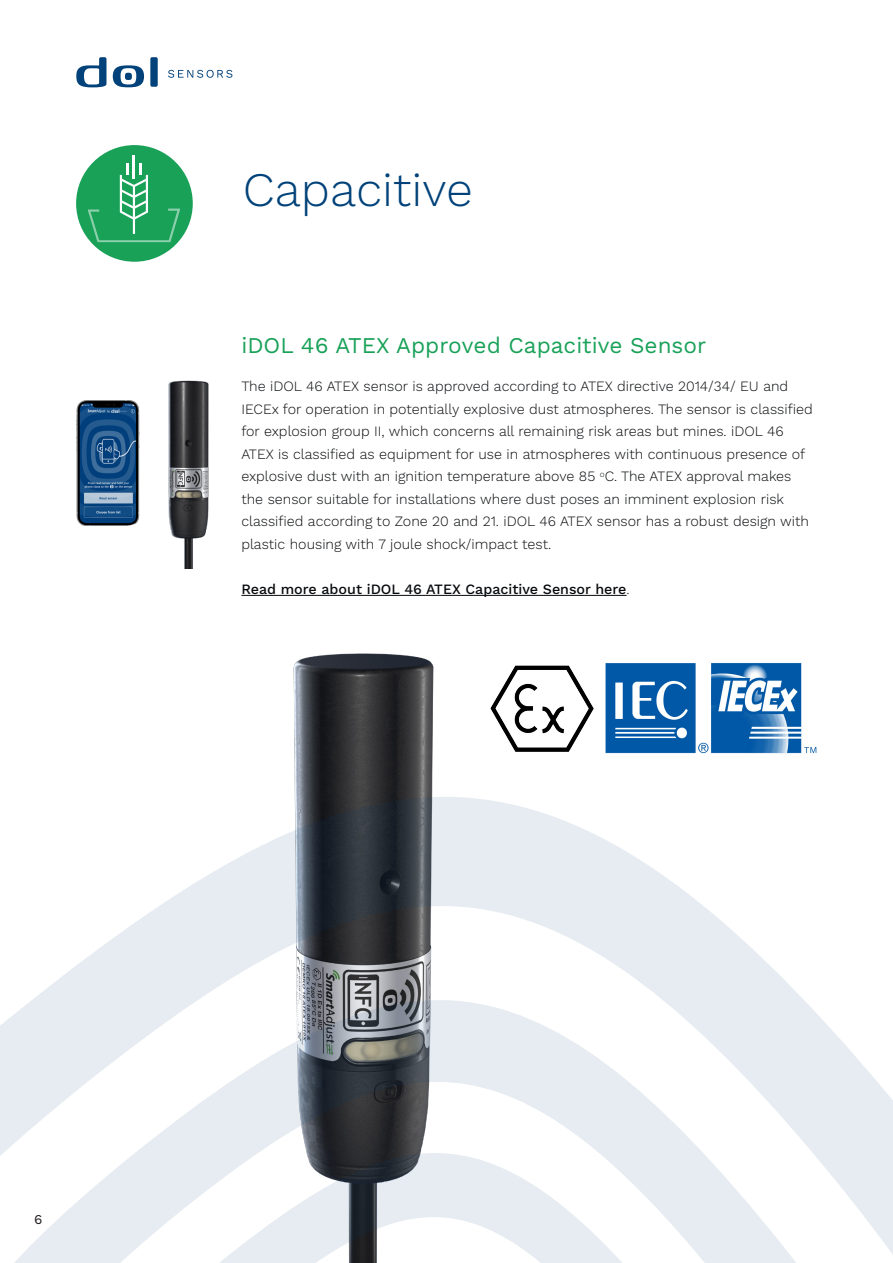
<style>
.page{position:relative;width:893px;height:1263px;background:#fff}
.page>*{position:absolute;margin:0;border:0;box-sizing:border-box;transform-origin:0 0}
.t1{font:300 48px "Work Sans";color:#004279}
.t2{font:22.5px "Work Sans";color:#19a158}
.t3{font:300 14.25px/22.5px "Work Sans";color:#07090c}
.t4{font:500 14.25px "Work Sans";color:#07090c}
.t5{font:13.5px "Work Sans";color:#231f20}
.s1{font-weight:300}
</style>
<div class="page">
<svg style="left:168px;top:70px;width:64px;height:8px"></svg>
<svg style="left:76px;top:57px;width:30px;height:30px"></svg>
<svg style="left:113px;top:65px;width:31px;height:22px"></svg>
<div style="left:125px;top:73px;width:7px;height:7px;background:#004279;border-radius:50%"></div>
<div style="left:150px;top:57px;width:8px;height:30px;background:#004279;border-radius:2px"></div>
<img style="left:139px;top:380px;width:70px;height:188px">
<div style="left:76px;top:145px;width:117px;height:117px;background:#19a158;border-radius:50%"></div>
<hr style="left:133px;top:155px;width:2px;height:24px;background:#fff">
<svg style="left:88px;top:163px;width:92px;height:79px"></svg>
<hr style="left:241px;top:595px;width:386px;height:1px;background:#07090c">
<img style="left:76px;top:400px;width:63px;height:126px">
<img style="left:293px;top:653px;width:141px;height:33px">
<svg style="left:138px;top:686px;width:583px;height:235px"></svg>
<svg style="left:0;top:921px;width:893px;height:334px"></svg>
<svg style="left:13px;top:1098px;width:842px;height:165px"></svg>
<svg style="left:158px;top:1240px;width:547px;height:23px"></svg>
<img style="left:491px;top:665px;width:105px;height:86px">
<img style="left:601px;top:663px;width:216px;height:106px">
<p class="t1" style="left:243px;top:161px;width:232px">Capacitive</p>
<p class="t2" style="left:241px;top:332px;width:466px">iDOL 46 ATEX Approved Capacitive Sensor</p>
<p class="t3" style="left:241px;top:376px;width:573px">The iDOL 46 ATEX sensor is approved according to ATEX directive 2014/34/ EU and IECEx for operation in potentially explosive dust atmospheres. The sensor is classified for explosion group II, which concerns all remaining risk areas but mines. iDOL 46<br>ATEX is classified as equipment for use in atmospheres with continuous presence of explosive dust with an ignition temperature above 85 <sup>o</sup>C. The ATEX approval makes the sensor suitable for installations where dust poses an imminent explosion risk classified according to Zone 20 and 21. iDOL 46 ATEX sensor has a robust design with plastic housing with 7 joule shock/impact test.</p>
<p class="t4" style="left:241px;top:581px;width:390px">Read more about iDOL 46 ATEX Capacitive Sensor here<span class="s1">.</span></p>
<p class="t5" style="left:34px;top:1211px;width:10px">6</p>
</div>
